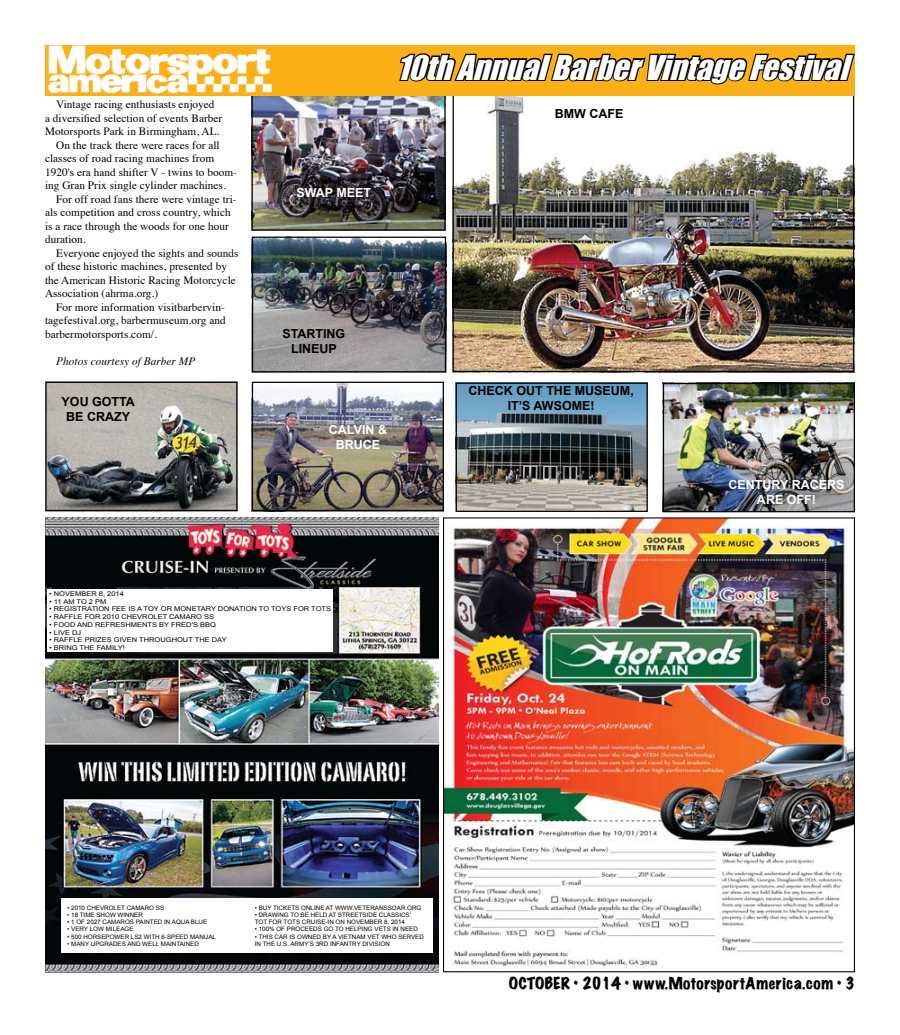
<style>
.page{position:relative;width:900px;height:1035px;background:#fff}
.page>*{position:absolute;margin:0;border:0;box-sizing:border-box;transform-origin:0 0}
.t1{font:italic 31.25px "Impact";color:#fff}
.t2{font:expanded 15px "Marker Felt";letter-spacing:.03em;color:#000}
.t3{font:700 12.5px/15px "Arial";color:#000;text-align:center}
.t4{font:700 12.5px/15px "Arial";color:#fff;text-align:center}
.t5{font:11.25px "Times";letter-spacing:.005em;color:#000}
.t6{font:italic 11.25px "Times";letter-spacing:.005em;color:#000}
.t7{font:6.62px "Arial";color:#000;scale:1.14 1}
.t8{font:6.12px/7.4px "Arial";color:#000}
</style>
<div class="page">
<img style="left:445px;top:519px;width:408px;height:448px">
<img style="left:45px;top:518px;width:393px;height:454px">
<div style="left:48px;top:590px;width:285px;height:62px;background:#fff"></div>
<div style="left:62px;top:898px;width:371px;height:55px;background:#fff"></div>
<img style="left:254px;top:239px;width:190px;height:131px">
<div style="left:252px;top:237px;width:194px;height:135px;border:1px solid #000"></div>
<img style="left:254px;top:97px;width:190px;height:132px">
<div style="left:252px;top:95px;width:194px;height:136px;border:1px solid #000"></div>
<img style="left:665px;top:385px;width:188px;height:125px">
<div style="left:663px;top:383px;width:192px;height:129px;border:1px solid #000"></div>
<img style="left:458px;top:385px;width:188px;height:125px">
<div style="left:456px;top:383px;width:192px;height:129px;border:1px solid #000"></div>
<img style="left:254px;top:384px;width:188px;height:125px">
<div style="left:252px;top:382px;width:192px;height:129px;border:1px solid #000"></div>
<img style="left:47px;top:384px;width:189px;height:125px">
<div style="left:45px;top:382px;width:193px;height:129px;border:1px solid #000"></div>
<img style="left:455px;top:109px;width:397px;height:261px">
<div style="left:45px;top:45px;width:810px;height:51px;background:#fcb017"></div>
<svg style="left:398px;top:53px;width:457px;height:56px"></svg>
<img style="left:47px;top:45px;width:225px;height:49px">
<p class="t5" style="left:56px;top:94px;width:160px">Vintage racing enthusiasts enjoyed</p>
<p class="t5" style="left:45px;top:108px;width:179px">a diversified selection of events Barber</p>
<p class="t5" style="left:45px;top:121px;width:176px">Motorsports Park in Birmingham, AL.</p>
<p class="t5" style="left:56px;top:135px;width:165px">On the track there were races for all</p>
<p class="t5" style="left:45px;top:148px;width:171px">classes of road racing machines from</p>
<p class="t5" style="left:45px;top:162px;width:194px">1920's era hand shifter V - twins to boom-</p>
<p class="t5" style="left:45px;top:175px;width:182px">ing Gran Prix single cylinder machines.</p>
<p class="t5" style="left:56px;top:189px;width:182px">For off road fans there were vintage tri-</p>
<p class="t5" style="left:45px;top:202px;width:187px">als competition and cross country, which</p>
<p class="t5" style="left:45px;top:216px;width:186px">is a race through the woods for one hour</p>
<p class="t5" style="left:45px;top:229px;width:42px">duration.</p>
<p class="t5" style="left:56px;top:243px;width:184px">Everyone enjoyed the sights and sounds</p>
<p class="t5" style="left:45px;top:256px;width:184px">of these historic machines, presented by</p>
<p class="t5" style="left:45px;top:270px;width:192px">the American Historic Racing Motorcycle</p>
<p class="t5" style="left:45px;top:283px;width:115px">Association (ahrma.org.)</p>
<p class="t5" style="left:56px;top:297px;width:170px">For more information visitbarbervin-</p>
<p class="t5" style="left:45px;top:310px;width:182px">tagefestival.org, barbermuseum.org and</p>
<p class="t5" style="left:45px;top:324px;width:113px">barbermotorsports.com/.</p>
<p class="t6" style="left:56px;top:351px;width:141px">Photos courtesy of Barber MP</p>
<p class="t3" style="left:62px;top:394px;width:75px">YOU GOTTA<br>BE CRAZY</p>
<h1 class="t1" style="left:396px;top:43px;width:465px">10thAnnualBarberVintageFestival</h1>
<p class="t3" style="left:555px;top:106px;width:70px">BMW CAFE</p>
<p class="t4" style="left:296px;top:185px;width:76px">SWAP MEET</p>
<p class="t3" style="left:282px;top:326px;width:64px">STARTING<br>LINEUP</p>
<p class="t4" style="left:329px;top:422px;width:60px">CALVIN &amp;<br>BRUCE</p>
<p class="t3" style="left:469px;top:383px;width:167px">CHECK OUT THE MUSEUM,<br>IT’S AWSOME!</p>
<p class="t4" style="left:728px;top:477px;width:117px">CENTURY RACERS<br>ARE OFF!</p>
<p class="t7" style="left:49px;top:590px;width:67px">• NOVEMBER 8, 2014</p>
<p class="t7" style="left:49px;top:598px;width:52px">• 11 AM TO 2 PM</p>
<p class="t7" style="left:49px;top:605px;width:249px">• REGISTRATION FEE IS A TOY OR MONETARY DONATION TO TOYS FOR TOTS</p>
<p class="t7" style="left:49px;top:613px;width:146px">• RAFFLE FOR 2010 CHEVROLET CAMARO SS</p>
<p class="t7" style="left:49px;top:621px;width:148px">• FOOD AND REFRESHMENTS BY FRED'S BBQ</p>
<p class="t7" style="left:49px;top:629px;width:30px">• LIVE DJ</p>
<p class="t7" style="left:49px;top:636px;width:157px">• RAFFLE PRIZES GIVEN THROUGHOUT THE DAY</p>
<p class="t7" style="left:49px;top:644px;width:68px">• BRING THE FAMILY!</p>
<p class="t8" style="left:67px;top:904px;width:98px">• 2010 CHEVROLET CAMARO SS</p>
<p class="t8" style="left:67px;top:911px;width:77px">• 18 TIME SHOW WINNER</p>
<p class="t8" style="left:67px;top:918px;width:141px">• 1 OF 2027 CAMAROS PAINTED IN AQUA BLUE</p>
<p class="t8" style="left:67px;top:926px;width:68px">• VERY LOW MILEAGE</p>
<p class="t8" style="left:67px;top:933px;width:150px">• 500 HORSEPOWER LS2 WITH 6-SPEED MANUAL</p>
<p class="t8" style="left:67px;top:940px;width:133px">• MANY UPGRADES AND WELL MAINTAINED</p>
<p class="t8" style="left:255px;top:904px;width:168px">• BUY TICKETS ONLINE AT WWW.VETERANSSOAR.ORG</p>
<p class="t8" style="left:255px;top:911px;width:158px">• DRAWING TO BE HELD AT STREETSIDE CLASSICS’<br>TOT FOR TOTS CRUISE-IN ON NOVEMBER 8, 2014</p>
<p class="t8" style="left:255px;top:926px;width:165px">• 100% OF PROCEEDS GO TO HELPING VETS IN NEED</p>
<p class="t8" style="left:255px;top:933px;width:171px">• THIS CAR IS OWNED BY A VIETNAM VET WHO SERVED<br>IN THE U.S. ARMY’S 3RD INFANTRY DIVISION</p>
<h2 class="t2" style="left:509px;top:973px;width:348px">OCTOBER • 2014 • www.MotorsportAmerica.com • 3</h2>
</div>
